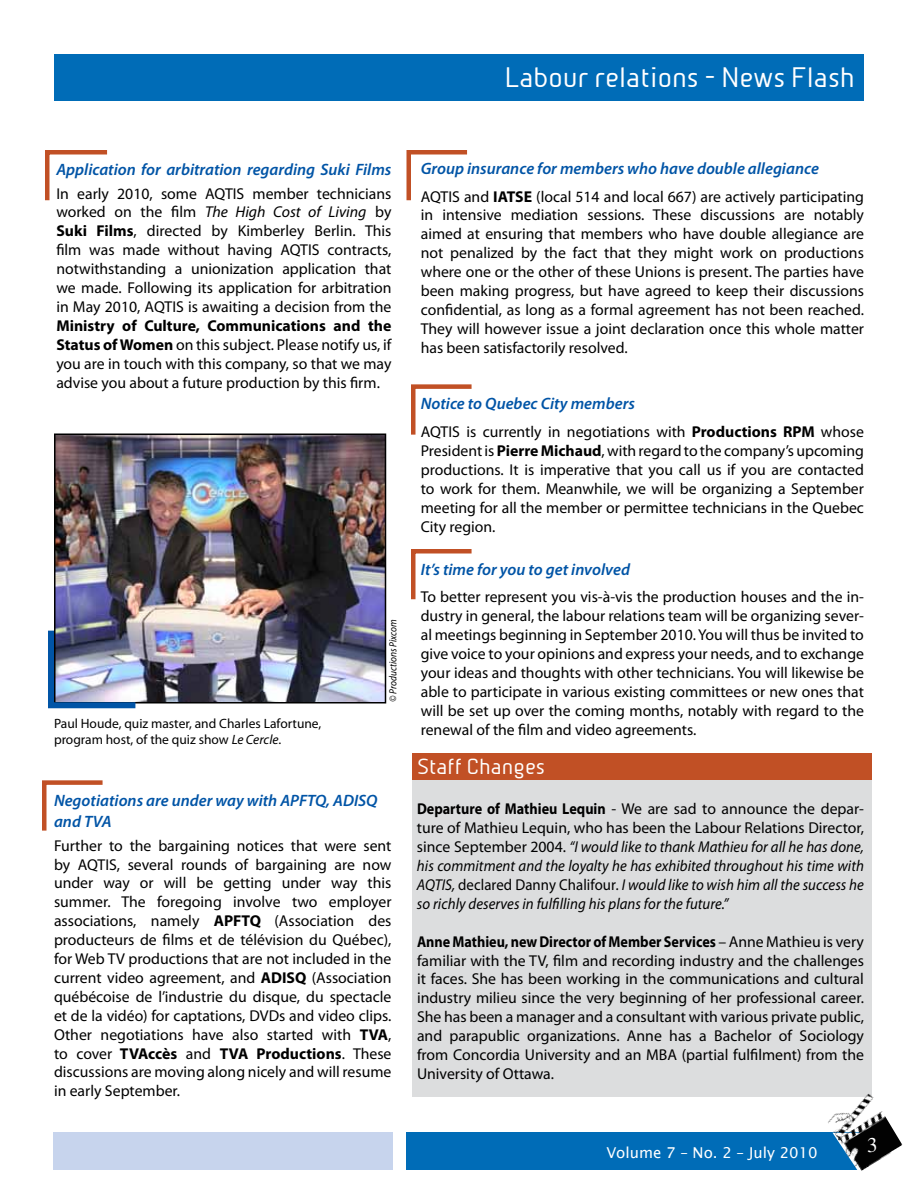
<style>
.page{position:relative;width:918px;height:1188px;background:#fff}
.page>*{position:absolute;margin:0;border:0;box-sizing:border-box;transform-origin:0 0}
.t1{font:27px "Beta Sans Norm";color:#fff}
.t2{font:21px "Beta Sans Norm";color:#fff}
.t3{font:21px "Times";color:#fff}
.t4{font:italic 600 16.5px/21px "Myriad Pro";color:#0054a6}
.t5{font:15.75px/18.9px "Myriad Pro";color:#000;text-align:justify}
.t6{font:italic 15.75px/18.9px "Myriad Pro";letter-spacing:.005em;color:#000;text-align:justify;scale:.9 1}
.t7{font:15px "Lucida Sans Unicode";color:#fff}
.t8{font:13.5px/16.2px "Myriad Pro";color:#000}
.t9{font:italic 10.5px "Myriad Pro";letter-spacing:-.005em;color:#000;scale:.9 1}
.s1{font-style:italic}
.s2{font-weight:700}
.s3{font-weight:700;font-style:normal}
.s4{font-style:normal}
</style>
<div class="page">
<div style="left:412px;top:778px;width:460px;height:318px;background:#dcddde"></div>
<div style="left:412px;top:753px;width:460px;height:27px;background:#c15025"></div>
<div style="left:407px;top:1133px;width:453px;height:37px;background:#006cb7"></div>
<div style="left:54px;top:1133px;width:339px;height:37px;background:#c7d4ed"></div>
<svg style="left:820px;top:1093px;width:83px;height:78px"></svg>
<div style="left:54px;top:54px;width:810px;height:46px;background:#006cb7"></div>
<img style="left:57px;top:437px;width:326px;height:264px">
<div style="left:54px;top:434px;width:332px;height:270px;border:2px solid #000"></div>
<svg style="left:406px;top:150px;width:62px;height:51px"></svg>
<svg style="left:42px;top:780px;width:61px;height:51px"></svg>
<svg style="left:45px;top:150px;width:63px;height:51px"></svg>
<svg style="left:411px;top:384px;width:61px;height:51px"></svg>
<img style="left:48px;top:625px;width:93px;height:84px">
<svg style="left:411px;top:549px;width:61px;height:51px"></svg>
<h1 class="t1" style="left:505px;top:61px;width:352px">Labour relations - News Flash</h1>
<p class="t4" style="left:56px;top:159px;width:337px">Application for arbitration regarding Suki Films</p>
<p class="t5" style="left:56px;top:184px;width:337px">In early 2010, some AQTIS member technicians worked on the film <span class="s1">The High Cost of Living</span> by <span class="s2">Suki Films</span>, directed by Kimberley Berlin. This film was made without having AQTIS contracts, notwithstanding a unionization application that we made. Following its application for arbitration in May 2010, AQTIS is awaiting a decision from the</p>
<p class="t5" style="left:56px;top:316px;width:337px"><span class="s2">Ministry of Culture, Communications and the Status of Women</span> on this subject. Please notify us, if you are in touch with this company, so that we may advise you about a future production by this firm.</p>
<p class="t8" style="left:54px;top:715px;width:269px">Paul Houde, quiz master, and Charles Lafortune, program host, of the quiz show <span class="s1">Le Cercle</span>.</p>
<p class="t9" style="left:386px;top:702px;width:93px;rotate:-90deg">© Productions Pixcom</p>
<p class="t4" style="left:54px;top:790px;width:325px">Negotiations are under way with APFTQ, ADISQ and TVA</p>
<p class="t5" style="left:54px;top:836px;width:339px">Further to the bargaining notices that were sent by AQTIS, several rounds of bargaining are now under way or will be getting under way this summer. The foregoing involve two employer associations, namely <span class="s2">APFTQ</span> (Association des producteurs de films et de télévision du Québec), for Web TV productions that are not included in the current video agreement, and <span class="s2">ADISQ</span> (Association québécoise de l’industrie du disque, du spectacle et de la vidéo) for captations, DVDs and video clips.<br>Other negotiations have also started with <span class="s2">TVA</span>, to cover <span class="s2">TVAccès</span> and <span class="s2">TVA Productions</span>. These discussions are moving along nicely and will resume in early September.</p>
<p class="t4" style="left:421px;top:157px;width:400px">Group insurance for members who have double allegiance</p>
<p class="t5" style="left:421px;top:187px;width:445px">AQTIS and <span class="s2">IATSE</span> (local 514 and local 667) are actively participating in intensive mediation sessions. These discussions are notably aimed at ensuring that members who have double allegiance are not penalized by the fact that they might work on productions where one or the other of these Unions is present. The parties have been making progress, but have agreed to keep their discussions confidential, as long as a formal agreement has not been reached.<br>They will however issue a joint declaration once this whole matter has been satisfactorily resolved.</p>
<p class="t4" style="left:421px;top:393px;width:216px">Notice to Quebec City members</p>
<p class="t5" style="left:421px;top:422px;width:445px">AQTIS is currently in negotiations with <span class="s2">Productions RPM</span> whose President is <span class="s2">Pierre Michaud</span>, with regard to the company’s upcoming productions. It is imperative that you call us if you are contacted to work for them. Meanwhile, we will be organizing a September meeting for all the member or permittee technicians in the Quebec City region.</p>
<p class="t4" style="left:421px;top:558px;width:211px">It’s time for you to get involved</p>
<p class="t5" style="left:421px;top:587px;width:445px">To better represent you vis-à-vis the production houses and the in&shy;dustry in general, the labour relations team will be organizing sever&shy;al meetings beginning in September 2010. You will thus be invited to give voice to your opinions and express your needs, and to exchange your ideas and thoughts with other technicians. You will likewise be able to participate in various existing committees or new ones that will be set up over the coming months, notably with regard to the renewal of the film and video agreements.</p>
<h2 class="t2" style="left:417px;top:754px;width:130px">Staff Changes</h2>
<p class="t6" style="left:417px;top:799px;width:498px"><span class="s3">Departure of Mathieu Lequin</span> <span class="s4">- We are sad to announce the depar&shy;ture of Mathieu Lequin, who has been the Labour Relations Director, since September 2004.</span> “I would like to thank Mathieu for all he has done, his commitment and the loyalty he has exhibited throughout his time with AQTIS, <span class="s4">declared Danny Chalifour</span>. I would like to wish him all the success he so richly deserves in fulfilling his plans for the future.”</p>
<p class="t5" style="left:417px;top:932px;width:449px"><span class="s2">Anne Mathieu, new Director of Member Services</span> – Anne Mathieu is very familiar with the TV, film and recording industry and the challenges it faces. She has been working in the communications and cultural industry milieu since the very beginning of her professional career.<br>She has been a manager and a consultant with various private public, and parapublic organizations. Anne has a Bachelor of Sociology from Concordia University and an MBA (partial fulfilment) from the University of Ottawa.</p>
<p class="t7" style="left:606px;top:1141px;width:213px">Volume 7 – No. 2 – July 2010</p>
<h2 class="t3" style="left:867px;top:1133px;width:12px">3</h2>
</div>
